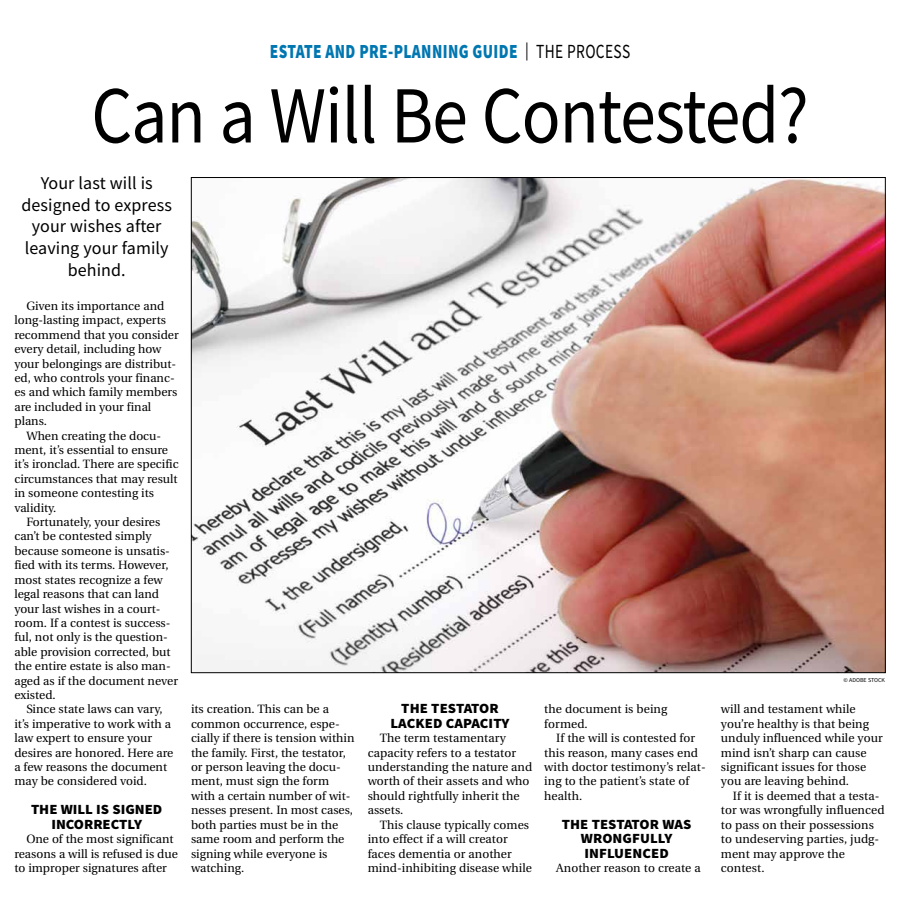
<style>
.page{position:relative;width:900px;height:908px;background:#fff}
.page>*{position:absolute;margin:0;border:0;box-sizing:border-box;transform-origin:0 0}
.t1{font:81px "Source Sans Pro";letter-spacing:-.015em;color:#000;scale:.89 1}
.t2{font:900 20px "Source Sans Pro";letter-spacing:.025em;color:#0077b1;scale:.77 1}
.t3{font:18px/21.6px "Source Sans Pro";letter-spacing:.005em;color:#000;text-align:center}
.t4{font:900 14px/14.4px "Source Sans Pro";color:#000;text-align:center;scale:1.05 1}
.t5{font:12px/14.4px "Utopia";color:#000}
.t6{font:6px "Source Sans Pro";color:#000}
.s1{font-weight:400;font-size:18px;color:#000}
.s2{font-weight:400;color:#000}
</style>
<div class="page">
<img style="left:193px;top:179px;width:691px;height:491px">
<h2 class="t2" style="left:270px;top:38px;width:470px">ESTATE AND PRE-PLANNING GUIDE <span class="s1">|</span> <span class="s2">THE PROCESS</span></h2>
<h1 class="t1" style="left:91px;top:64px;width:808px">Can a Will Be Contested?</h1>
<h3 class="t3" style="left:22px;top:172px;width:152px">Your last will is designed to express your wishes after leaving your family behind.</h3>
<p class="t5" style="left:14px;top:299px;width:166px;text-indent:12px">Given its importance and long-lasting impact, experts recommend that you consider every detail, including how your belongings are distribut&shy;ed, who controls your financ&shy;es and which family members are included in your final plans.</p>
<p class="t5" style="left:26px;top:428px;width:136px">When creating the docu-</p>
<p class="t5" style="left:14px;top:443px;width:155px">ment, it’s essential to ensure</p>
<p class="t5" style="left:14px;top:457px;width:166px">it’s ironclad. There are specific</p>
<p class="t5" style="left:14px;top:471px;width:165px">circumstances that may result</p>
<p class="t5" style="left:14px;top:486px;width:141px">in someone contesting its</p>
<p class="t5" style="left:14px;top:500px;width:44px">validity.</p>
<p class="t5" style="left:26px;top:515px;width:135px">Fortunately, your desires</p>
<p class="t5" style="left:14px;top:529px;width:139px">can’t be contested simply</p>
<p class="t5" style="left:14px;top:543px;width:157px">because someone is unsatis-</p>
<p class="t5" style="left:14px;top:558px;width:156px">fied with its terms. However,</p>
<p class="t5" style="left:14px;top:572px;width:150px">most states recognize a few</p>
<p class="t5" style="left:14px;top:587px;width:146px">legal reasons that can land</p>
<p class="t5" style="left:14px;top:601px;width:148px">your last wishes in a court-</p>
<p class="t5" style="left:14px;top:615px;width:158px">room. If a contest is success-</p>
<p class="t5" style="left:14px;top:630px;width:155px">ful, not only is the question-</p>
<p class="t5" style="left:14px;top:644px;width:158px">able provision corrected, but</p>
<p class="t5" style="left:14px;top:659px;width:158px">the entire estate is also man-</p>
<p class="t5" style="left:14px;top:673px;width:165px">aged as if the document never</p>
<p class="t5" style="left:14px;top:687px;width:43px">existed.</p>
<p class="t5" style="left:26px;top:702px;width:138px">Since state laws can vary,</p>
<p class="t5" style="left:14px;top:716px;width:158px">it’s imperative to work with a</p>
<p class="t5" style="left:14px;top:731px;width:139px">law expert to ensure your</p>
<p class="t5" style="left:14px;top:745px;width:161px">desires are honored. Here are</p>
<p class="t5" style="left:14px;top:759px;width:154px">a few reasons the document</p>
<p class="t5" style="left:14px;top:774px;width:134px">may be considered void.</p>
<p class="t4" style="left:31px;top:802px;width:127px">THE WILL IS SIGNED<br>INCORRECTLY</p>
<p class="t5" style="left:14px;top:831px;width:165px;text-indent:12px">One of the most significant reasons a will is refused is due to improper signatures after</p>
<p class="t5" style="left:191px;top:702px;width:165px">its creation. This can be a common occurrence, espe&shy;cially if there is tension within the family. First, the testator, or person leaving the docu&shy;ment, must sign the form with a certain number of wit&shy;nesses present. In most cases, both parties must be in the same room and perform the signing while everyone is watching.</p>
<p class="t4" style="left:391px;top:701px;width:115px">THE TESTATOR<br>LACKED CAPACITY</p>
<p class="t5" style="left:368px;top:731px;width:166px;text-indent:12px">The term testamentary capacity refers to a testator understanding the nature and worth of their assets and who should rightfully inherit the assets.</p>
<p class="t5" style="left:368px;top:817px;width:166px;text-indent:12px">This clause typically comes into effect if a will creator faces dementia or another mind-inhibiting disease while</p>
<p class="t5" style="left:544px;top:702px;width:125px">the document is being formed.</p>
<p class="t5" style="left:544px;top:731px;width:163px;text-indent:12px">If the will is contested for this reason, many cases end with doctor testimony’s relat&shy;ing to the patient’s state of health.</p>
<p class="t4" style="left:562px;top:816px;width:125px">THE TESTATOR WAS<br>WRONGFULLY<br>INFLUENCED</p>
<p class="t5" style="left:556px;top:860px;width:146px">Another reason to create a</p>
<p class="t6" style="left:844px;top:676px;width:43px">© ADOBE STOCK</p>
<p class="t5" style="left:721px;top:702px;width:163px">will and testament while you’re healthy is that being unduly influenced while your mind isn’t sharp can cause significant issues for those you are leaving behind.</p>
<p class="t5" style="left:721px;top:788px;width:165px;text-indent:12px">If it is deemed that a testa&shy;tor was wrongfully influenced to pass on their possessions to undeserving parties, judg&shy;ment may approve the contest.</p>
</div>
